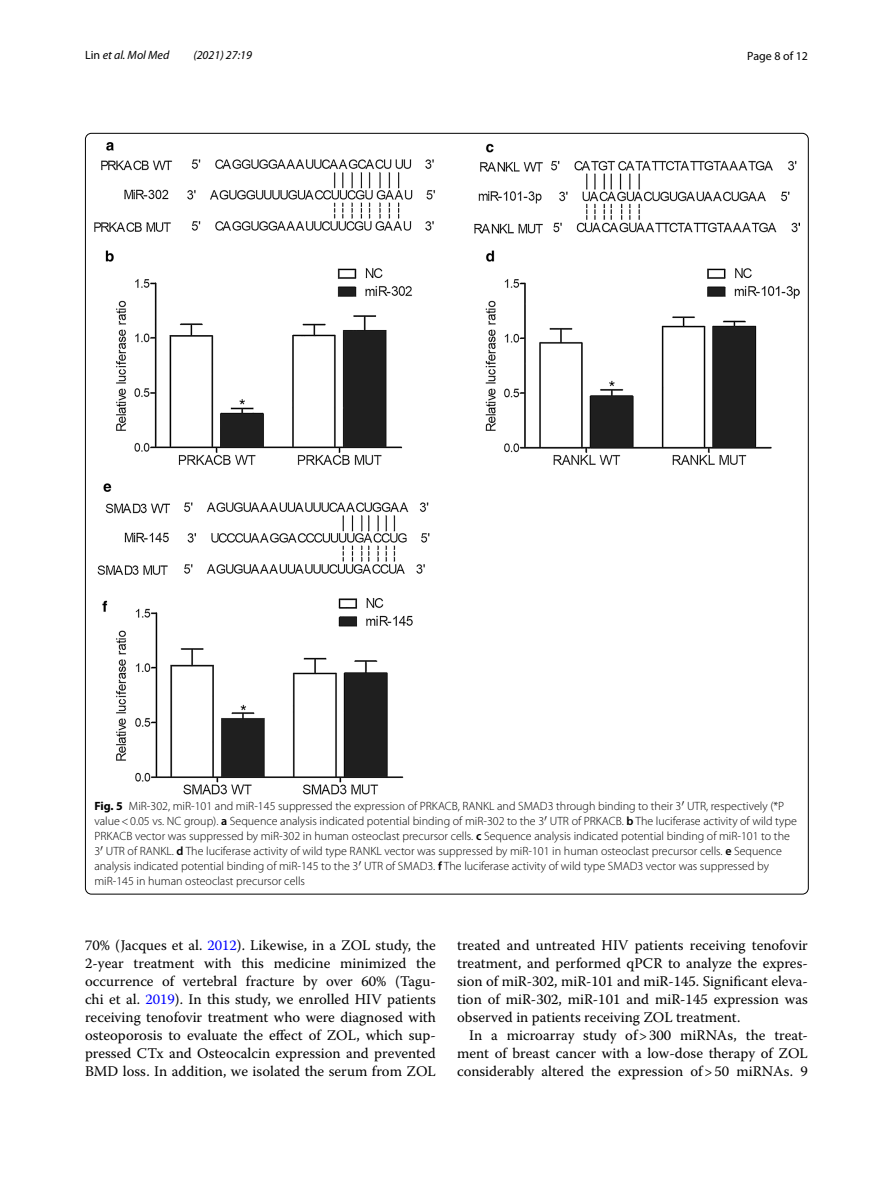
<style>
.page{position:relative;width:893px;height:1187px;background:#fff}
.page>*{position:absolute;margin:0;border:0;box-sizing:border-box;transform-origin:0 0}
.t1{font:14.7px/18px "Warnock Pro";color:#000;text-align:justify}
.t2{font:300 12px/15px "Myriad Pro";color:#000}
.t3{font:italic 12px "Myriad Pro";color:#000}
.t4{font:12px "Myriad Pro";color:#000}
.s1{font-style:normal}
.s2{font-weight:700}
.s3{font-weight:600}
.s4{color:#00f}
</style>
<div class="page">
<img style="left:94px;top:142px;width:706px;height:652px">
<p class="t3" style="left:85px;top:48px;width:86px"><span class="s1">Lin</span> et al. Mol Med</p>
<p class="t3" style="left:193px;top:48px;width:60px">(2021) 27:19</p>
<p class="t4" style="left:747px;top:48px;width:62px">Page 8 of 12</p>
<p class="t2" style="left:94px;top:798px;width:704px"><span class="s2">Fig. 5</span> MiR-302, miR-101 and miR-145 suppressed the expression of PRKACB, RANKL and SMAD3 through binding to their 3 UTR, respectively (*P value&lt;0.05 vs. NC group). <span class="s3">a</span> Sequence analysis indicated potential binding of miR-302 to the 3 UTR of PRKACB. <span class="s3">b</span> The luciferase activity of wild type PRKACB vector was suppressed by miR-302 in human osteoclast precursor cells. <span class="s3">c</span> Sequence analysis indicated potential binding of miR-101 to the 3 UTR of RANKL. <span class="s3">d</span> The luciferase activity of wild type RANKL vector was suppressed by miR-101 in human osteoclast precursor cells. <span class="s3">e</span> Sequence analysis indicated potential binding of miR-145 to the 3 UTR of SMAD3. <span class="s3">f</span> The luciferase activity of wild type SMAD3 vector was suppressed by miR-145 in human osteoclast precursor cells</p>
<p class="t1" style="left:85px;top:935px;width:352px">70% (Jacques et al. <span class="s4">2012</span>). Likewise, in a ZOL study, the 2-year treatment with this medicine minimized the occurrence of vertebral fracture by over 60% (Tagu&shy;chi et al. <span class="s4">2019</span>). In this study, we enrolled HIV patients receiving tenofovir treatment who were diagnosed with osteoporosis to evaluate the effect of ZOL, which sup&shy;pressed CTx and Osteocalcin expression and prevented BMD loss. In addition, we isolated the serum from ZOL</p>
<p class="t1" style="left:457px;top:935px;width:352px">treated and untreated HIV patients receiving tenofovir treatment, and performed qPCR to analyze the expres&shy;sion of miR-302, miR-101 and miR-145. Significant eleva&shy;tion of miR-302, miR-101 and miR-145 expression was observed in patients receiving ZOL treatment.</p>
<p class="t1" style="left:457px;top:1025px;width:352px;text-indent:12px">In a microarray study of&gt;300 miRNAs, the treat&shy;ment of breast cancer with a low-dose therapy of ZOL considerably altered the expression of&gt;50 miRNAs. 9</p>
</div>
